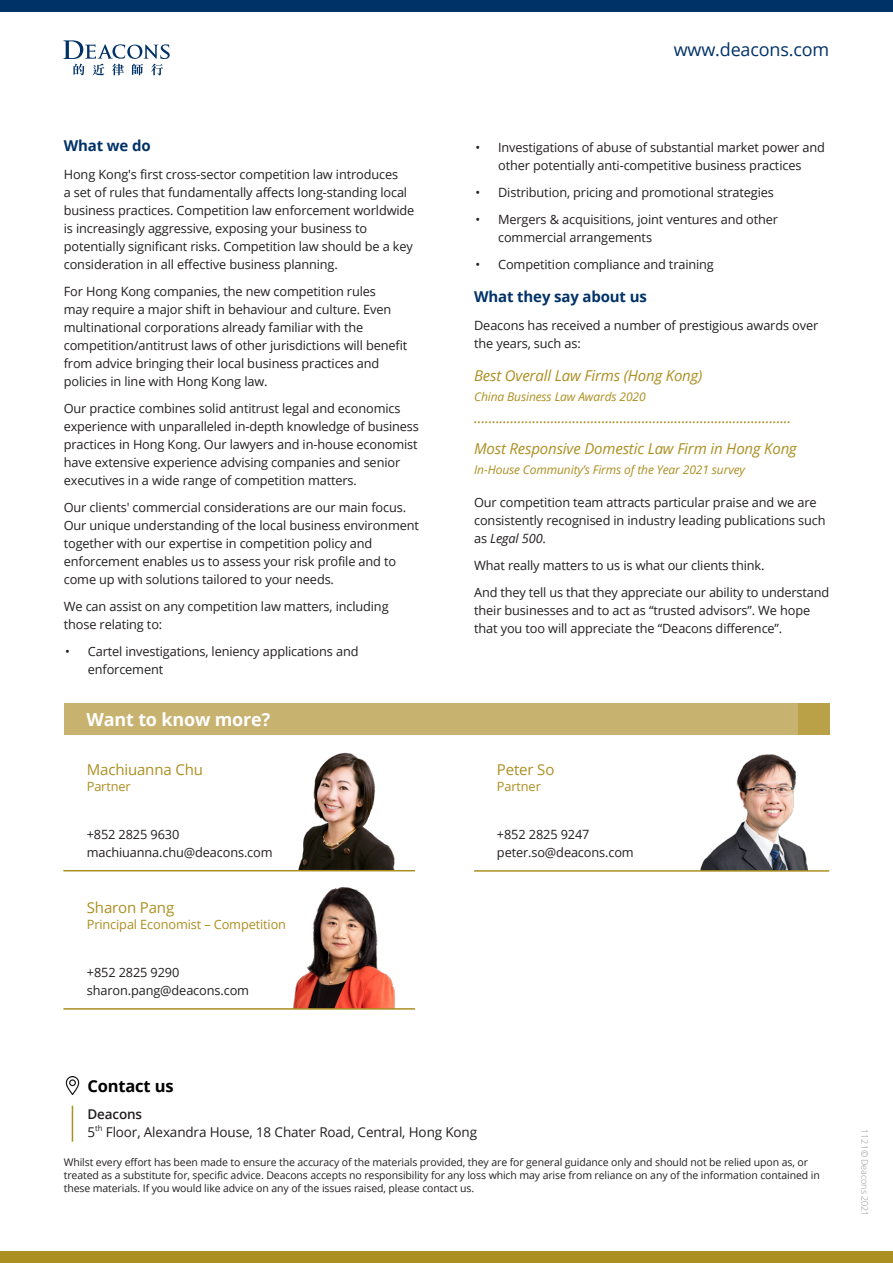
<style>
.page{position:relative;width:893px;height:1263px;background:#fff}
.page>*{position:absolute;margin:0;border:0;box-sizing:border-box;transform-origin:0 0}
.email_website{font:18px "Open Sans";letter-spacing:-.01em;color:#003268}
.Table_Heading{font:700 18px "Open Sans";letter-spacing:-.01em;color:#fff}
.Table_Heading-2{font:700 16.5px "Open Sans";letter-spacing:-.01em;color:#000}
.Quotation{font:italic 15px "Open Sans";letter-spacing:-.01em;color:#ac8f21}
.Partner_Name{font:15px "Open Sans";letter-spacing:-.01em;color:#ac8f21}
.Body_Text{font:700 15px "Open Sans";letter-spacing:-.01em;color:#003268}
.Subheading_2{font:700 15px "Open Sans";letter-spacing:-.01em;color:#003268}
.Table_Body_Text{font:13.5px "Open Sans";letter-spacing:-.01em;color:#231f20}
.Table_Body_Text-2{font:600 13.5px/18px "Open Sans";letter-spacing:-.01em;color:#231f20}
.Body_Text-2{font:12.75px/18px "Open Sans";letter-spacing:-.01em;color:#231f20}
.Bullet_Point_Text{font:12.75px/18px "Open Sans";letter-spacing:-.01em;color:#231f20}
.Partner_Title{font:12.75px "Open Sans";letter-spacing:-.01em;color:#ac8f21}
.Partner_Title-2{font:12.75px/18px "Open Sans";letter-spacing:-.01em;color:#231f20}
.Quotation_Source{font:italic 12px "Open Sans";letter-spacing:-.01em;color:#ac8f21}
.Body_Text_3{font:10.5px/12.6px "Open Sans";letter-spacing:-.01em;color:#231f20}
.Body_Text-3{font:300 9px "Open Sans";letter-spacing:-.01em;color:#939598}
.Table_Body_Text-3{font:7.8px "Open Sans";color:#231f20}
.s1{font-style:italic}
.s2{font-weight:400}
</style>
<div class="page">
<div style="left:0;top:0;width:893px;height:12px;background:#003268"></div>
<div style="left:0;top:1251px;width:893px;height:12px;background:#ac8f21"></div>
<img style="left:293px;top:887px;width:102px;height:121px">
<svg style="left:63px;top:40px;width:107px;height:35px"></svg>
<div style="left:796px;top:703px;width:34px;height:31px;background:#baa047"></div>
<div style="left:64px;top:703px;width:733px;height:31px;background:#c8b270"></div>
<img style="left:298px;top:752px;width:97px;height:118px">
<hr style="left:63px;top:870px;width:352px;height:1px;background:#ac8f21">
<img style="left:700px;top:754px;width:108px;height:116px">
<hr style="left:474px;top:870px;width:355px;height:2px;background:#ac8f21">
<hr style="left:63px;top:1008px;width:352px;height:2px;background:#ac8f21">
<hr style="left:72px;top:1106px;width:1px;height:36px;background:#ac8f21">
<img style="left:65px;top:1077px;width:15px;height:18px">
<p class="email_website" style="left:674px;top:37px;width:157px">www.deacons.com</p>
<p class="Subheading_2" style="left:64px;top:135px;width:88px">What we do</p>
<p class="Body_Text-2" style="left:64px;top:165px;width:352px">Hong Kong's first cross-sector competition law introduces<br>a set of rules that fundamentally affects long-standing local business practices. Competition law enforcement worldwide is increasingly aggressive, exposing your business to potentially significant risks. Competition law should be a key consideration in all effective business planning.</p>
<p class="Body_Text-2" style="left:64px;top:282px;width:345px">For Hong Kong companies, the new competition rules<br>may require a major shift in behaviour and culture. Even multinational corporations already familiar with the competition/antitrust laws of other jurisdictions will benefit from advice bringing their local business practices and policies in line with Hong Kong law.</p>
<p class="Body_Text-2" style="left:64px;top:399px;width:357px">Our practice combines solid antitrust legal and economics experience with unparalleled in-depth knowledge of business practices in Hong Kong. Our lawyers and in-house economist have extensive experience advising companies and senior executives in a wide range of competition matters.</p>
<p class="Body_Text-2" style="left:64px;top:498px;width:357px">Our clients' commercial considerations are our main focus.<br>Our unique understanding of the local business environment together with our expertise in competition policy and enforcement enables us to assess your risk profile and to come up with solutions tailored to your needs.</p>
<p class="Body_Text-2" style="left:64px;top:597px;width:326px">We can assist on any competition law matters, including those relating to:</p>
<p class="Bullet_Point_Text" style="left:88px;top:642px;width:272px;text-indent:-22px">• Cartel investigations, leniency applications and enforcement</p>
<p class="Table_Heading" style="left:87px;top:706px;width:185px">Want to know more?</p>
<p class="Partner_Name" style="left:87px;top:759px;width:118px">Machiuanna Chu</p>
<p class="Partner_Title" style="left:87px;top:777px;width:45px">Partner</p>
<p class="Partner_Title-2" style="left:87px;top:825px;width:187px">+852 2825 9630 machiuanna.chu@deacons.com</p>
<p class="Partner_Name" style="left:87px;top:897px;width:89px">Sharon Pang</p>
<p class="Partner_Title" style="left:87px;top:915px;width:201px">Principal Economist – Competition</p>
<p class="Body_Text-2" style="left:87px;top:963px;width:94px">+852 2825 9290</p>
<p class="Body_Text-2" style="left:87px;top:981px;width:164px">sharon.pang@deacons.com</p>
<p class="Bullet_Point_Text" style="left:476px;top:138px;width:351px;text-align:center">• Investigations of abuse of substantial market power and other potentially anti-competitive business practices</p>
<p class="Bullet_Point_Text" style="left:476px;top:183px;width:300px">• Distribution, pricing and promotional strategies</p>
<p class="Bullet_Point_Text" style="left:498px;top:210px;width:282px;text-indent:-22px">• Mergers &amp; acquisitions, joint ventures and other commercial arrangements</p>
<p class="Bullet_Point_Text" style="left:476px;top:255px;width:240px">• Competition compliance and training</p>
<p class="Body_Text" style="left:474px;top:286px;width:174px">What they say about us</p>
<p class="Body_Text-2" style="left:474px;top:316px;width:346px">Deacons has received a number of prestigious awards over the years, such as:</p>
<p class="Quotation" style="left:474px;top:365px;width:230px">Best Overall Law Firms (Hong Kong)</p>
<p class="Quotation_Source" style="left:474px;top:388px;width:173px">China Business Law Awards 2020</p>
<p class="Quotation" style="left:474px;top:407px;width:319px">.......................................................................................</p>
<p class="Quotation" style="left:474px;top:439px;width:324px">Most Responsive Domestic Law Firm in Hong Kong</p>
<p class="Quotation_Source" style="left:474px;top:462px;width:272px">In-House Community’s Firms of the Year 2021 survey</p>
<p class="Body_Text-2" style="left:474px;top:493px;width:353px">Our competition team attracts particular praise and we are consistently recognised in industry leading publications such as <span class="s1">Legal 500</span>.</p>
<p class="Body_Text-2" style="left:474px;top:556px;width:292px">What really matters to us is what our clients think.</p>
<p class="Body_Text-2" style="left:474px;top:583px;width:357px">And they tell us that they appreciate our ability to understand their businesses and to act as “trusted advisors”. We hope that you too will appreciate the “Deacons difference”.</p>
<p class="Partner_Name" style="left:497px;top:759px;width:59px">Peter So</p>
<p class="Partner_Title" style="left:497px;top:777px;width:45px">Partner</p>
<p class="Body_Text-2" style="left:497px;top:825px;width:138px">+852 2825 9247 peter.so@deacons.com</p>
<p class="Table_Heading-2" style="left:87px;top:1074px;width:88px">Contact us</p>
<p class="Table_Body_Text-2" style="left:87px;top:1105px;width:56px">Deacons<br><span class="s2">5</span></p>
<p class="Table_Body_Text-3" style="left:95px;top:1123px;width:9px">th</p>
<p class="Table_Body_Text" style="left:106px;top:1123px;width:373px">Floor, Alexandra House, 18 Chater Road, Central, Hong Kong</p>
<p class="Body_Text_3" style="left:64px;top:1156px;width:757px">Whilst every effort has been made to ensure the accuracy of the materials provided, they are for general guidance only and should not be relied upon as, or treated as a substitute for, specific advice. Deacons accepts no responsibility for any loss which may arise from reliance on any of the information contained in these materials. If you would like advice on any of the issues raised, please contact us.</p>
<p class="Body_Text-3" style="left:871px;top:1129px;width:88px;rotate:90deg">1121© Deacons 2021</p>
</div>
